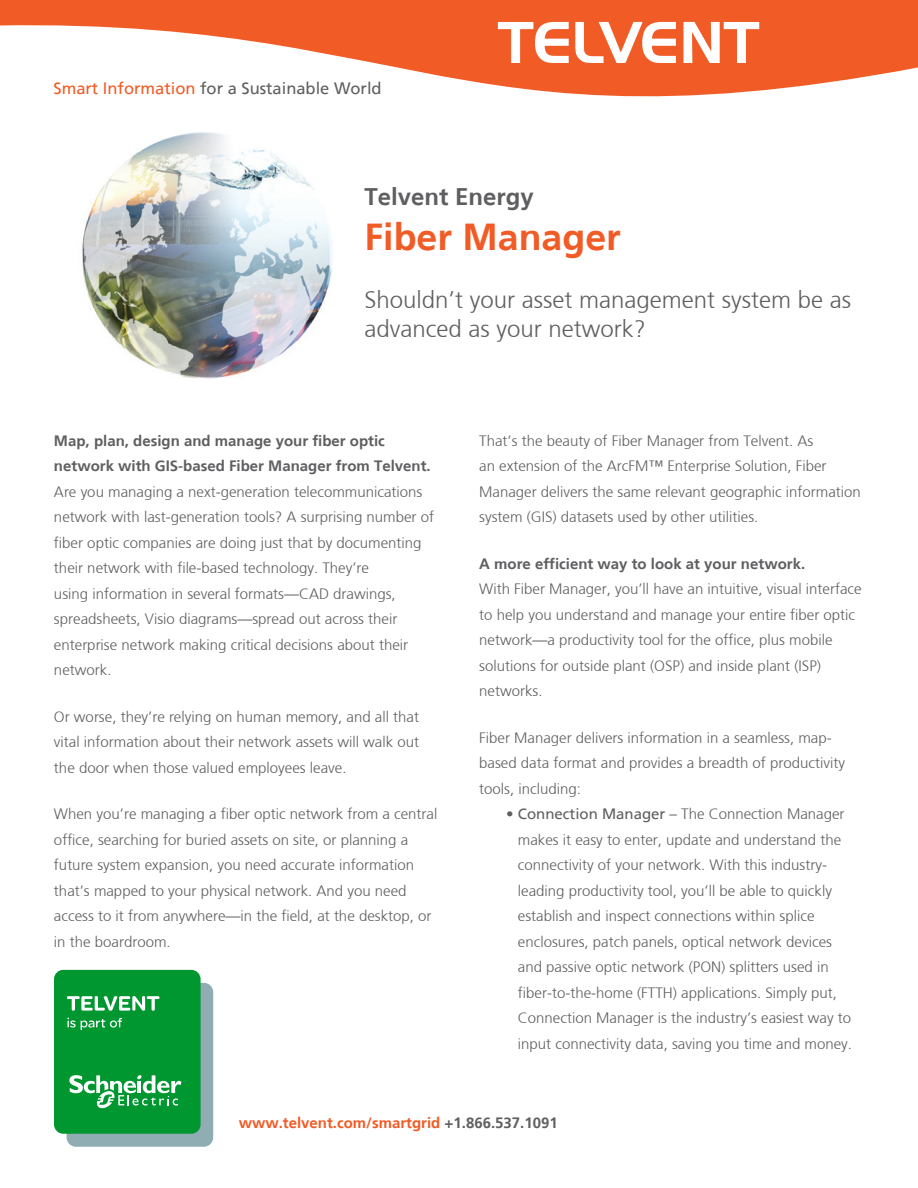
<style>
.page{position:relative;width:918px;height:1188px;background:#fff}
.page>*{position:absolute;margin:0;border:0;box-sizing:border-box;transform-origin:0 0}
.t1{font:700 37.5px "Frutiger";color:#f15b26}
.t2{font:300 24px/28.8px "Frutiger";color:#5f5f62}
.t3{font:700 24px "Frutiger";color:#5f5f62}
.t4{font:16.5px "Frutiger";color:#5f5f62}
.t5{font:300 15px/25.5px "Frutiger";color:#5f5f62}
.t6{font:700 15px/25.5px "Frutiger";color:#5f5f62}
.t7{font:700 15px "Frutiger";color:#f15b26}
.s1{color:#f15b26}
.s2{font-weight:400}
.s3{color:#5f5f62}
</style>
<div class="page">
<img style="left:82px;top:132px;width:251px;height:247px">
<div style="left:67px;top:983px;width:146px;height:164px;background:#8fadb3;border-radius:9px"></div>
<div style="left:54px;top:970px;width:147px;height:164px;background:#009630;border-radius:9px"></div>
<svg style="left:67px;top:996px;width:93px;height:15px"></svg>
<svg style="left:67px;top:1018px;width:55px;height:12px"></svg>
<svg style="left:69px;top:1075px;width:112px;height:34px"></svg>
<svg style="left:0;top:0;width:918px;height:97px;fill:#f15b26"></svg>
<svg style="left:498px;top:22px;width:71px;height:41px"></svg>
<svg style="left:575px;top:22px;width:101px;height:41px"></svg>
<svg style="left:684px;top:22px;width:75px;height:41px"></svg>
<p class="t4" style="left:53px;top:79px;width:330px"><span class="s1">Smart Information</span> for a Sustainable World</p>
<p class="t3" style="left:364px;top:183px;width:171px">Telvent Energy</p>
<p class="t1" style="left:364px;top:215px;width:258px">Fiber Manager</p>
<p class="t2" style="left:364px;top:285px;width:488px">Shouldn’t your asset management system be as advanced as your network?</p>
<p class="t6" style="left:54px;top:428px;width:378px">Map, plan, design and manage your fiber optic network with GIS-based Fiber Manager from Telvent.</p>
<p class="t5" style="left:54px;top:479px;width:382px">Are you managing a next-generation telecommunications network with last-generation tools? A surprising number of fiber optic companies are doing just that by documenting their network with file-based technology. They’re<br>using information in several formats—CAD drawings, spreadsheets, Visio diagrams—spread out across their enterprise network making critical decisions about their network.</p>
<p class="t5" style="left:54px;top:704px;width:367px;text-align:justify">Or worse, they’re relying on human memory, and all that vital information about their network assets will walk out the door when those valued employees leave.</p>
<p class="t5" style="left:54px;top:802px;width:385px">When you’re managing a fiber optic network from a central office, searching for buried assets on site, or planning a future system expansion, you need accurate information that’s mapped to your physical network. And you need access to it from anywhere—in the field, at the desktop, or in the boardroom.</p>
<p class="t5" style="left:479px;top:428px;width:383px">That’s the beauty of Fiber Manager from Telvent. As<br>an extension of the ArcFM™ Enterprise Solution, Fiber Manager delivers the same relevant geographic information system (GIS) datasets used by other utilities.</p>
<p class="t6" style="left:479px;top:551px;width:327px">A more efficient way to look at your network.</p>
<p class="t5" style="left:479px;top:577px;width:384px">With Fiber Manager, you’ll have an intuitive, visual interface to help you understand and manage your entire fiber optic network—a productivity tool for the office, plus mobile solutions for outside plant (OSP) and inside plant (ISP) networks.</p>
<p class="t5" style="left:479px;top:725px;width:367px">Fiber Manager delivers information in a seamless, map&shy;based data format and provides a breadth of productivity tools, including:</p>
<p class="t5" style="left:518px;top:802px;width:336px;text-indent:-12px">• <span class="s2">Connection Manager</span> – The Connection Manager makes it easy to enter, update and understand the connectivity of your network. With this industry&shy;leading productivity tool, you’ll be able to quickly establish and inspect connections within splice enclosures, patch panels, optical network devices and passive optic network (PON) splitters used in fiber-to-the-home (FTTH) applications. Simply put, Connection Manager is the industry’s easiest way to input connectivity data, saving you time and money.</p>
<p class="t7" style="left:239px;top:1114px;width:321px">www.telvent.com/smartgrid <span class="s3">+1.866.537.1091</span></p>
</div>
